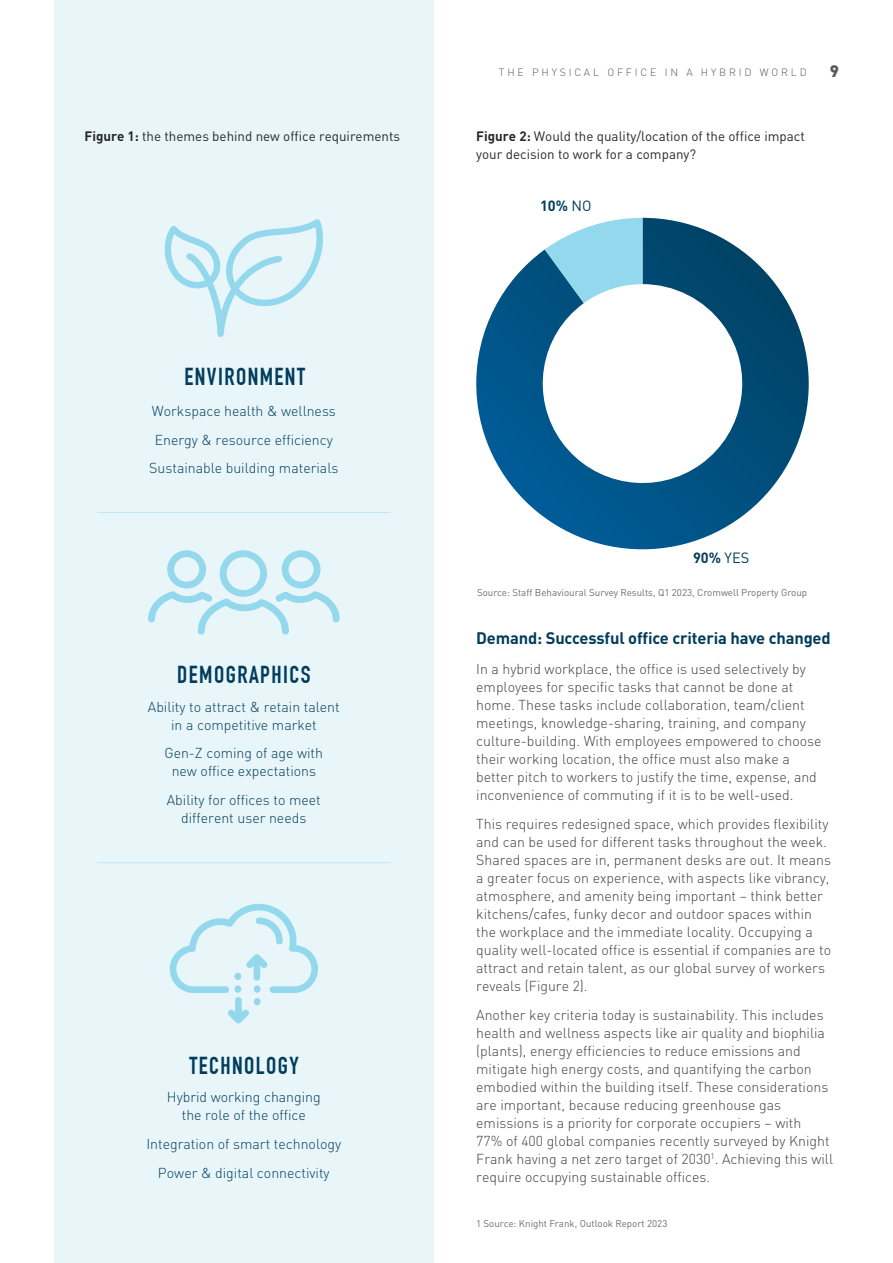
<style>
.page{position:relative;width:893px;height:1263px;background:#fff}
.page>*{position:absolute;margin:0;border:0;box-sizing:border-box;transform-origin:0 0}
.t1{font:700 24px "DIN Condensed";letter-spacing:.06em;color:#013c5b}
.t2{font:700 16.5px "DINOT";letter-spacing:-.01em;color:#013c5b}
.t3{font:900 16.5px "DIN";color:#58595b}
.t4{font:700 14.7px "DIN";color:#013c5b}
.t5{font:300 14.25px/18px "DIN";color:#414042}
.t6{font:300 14.25px/18px "DIN";color:#013c5b;text-align:center}
.t7{font:13.5px/18px "DIN";color:#292829}
.t8{font:300 10.5px "DINOT";letter-spacing:.27em;color:#58595b}
.t9{font:9.75px "DINOT";color:#6d6e71}
.s1{font-weight:700}
.s2{font-weight:400}
</style>
<div class="page">
<div style="left:54px;top:0;width:380px;height:1263px;background:#e8f6fa"></div>
<svg style="left:476px;top:218px;width:333px;height:331px"></svg>
<svg style="left:545px;top:218px;width:97px;height:85px"></svg>
<svg style="left:148px;top:550px;width:192px;height:85px"></svg>
<svg style="left:164px;top:219px;width:159px;height:118px"></svg>
<svg style="left:170px;top:904px;width:148px;height:119px"></svg>
<div style="left:235px;top:973px;width:6px;height:7px;background:#93d8ec;border-radius:3px"></div>
<div style="left:235px;top:985px;width:6px;height:8px;background:#93d8ec;border-radius:3px"></div>
<div style="left:254px;top:998px;width:6px;height:7px;background:#93d8ec;border-radius:3px"></div>
<div style="left:254px;top:985px;width:6px;height:8px;background:#93d8ec;border-radius:3px"></div>
<hr style="left:97px;top:512px;width:293px;height:1px;background:#68cef3">
<hr style="left:97px;top:862px;width:293px;height:1px;background:#68cef3">
<p class="t7" style="left:84px;top:127px;width:317px"><span class="s1">Figure 1:</span> the themes behind new office requirements</p>
<h1 class="t1" style="left:184px;top:363px;width:122px">ENVIRONMENT</h1>
<p class="t6" style="left:149px;top:397px;width:191px;line-height:28.7px">Workspace health &amp; wellness<br>Energy &amp; resource efficiency<br>Sustainable building materials</p>
<h1 class="t1" style="left:177px;top:661px;width:135px">DEMOGRAPHICS</h1>
<p class="t6" style="left:148px;top:697px;width:193px">Ability to attract &amp; retain talent in a competitive market</p>
<p class="t6" style="left:164px;top:744px;width:160px">Gen-Z coming of age with new office expectations</p>
<p class="t6" style="left:167px;top:791px;width:156px">Ability for offices to meet different user needs</p>
<h1 class="t1" style="left:189px;top:1051px;width:111px">TECHNOLOGY</h1>
<p class="t6" style="left:167px;top:1088px;width:155px">Hybrid working changing the role of the office</p>
<p class="t6" style="left:146px;top:1129px;width:196px;line-height:28.7px">Integration of smart technology<br>Power &amp; digital connectivity</p>
<p class="t8" style="left:499px;top:66px;width:309px">THE PHYSICAL OFFICE IN A HYBRID WORLD</p>
<p class="t3" style="left:830px;top:60px;width:11px">9</p>
<p class="t7" style="left:476px;top:127px;width:330px"><span class="s1">Figure 2:</span> Would the quality/location of the office impact your decision to work for a company?</p>
<p class="t4" style="left:540px;top:196px;width:53px">10% <span class="s2">NO</span></p>
<p class="t4" style="left:693px;top:548px;width:58px">90% <span class="s2">YES</span></p>
<p class="t9" style="left:477px;top:587px;width:332px">Source: Staff Behavioural Survey Results, Q1 2023, Cromwell Property Group</p>
<p class="t2" style="left:476px;top:627px;width:356px">Demand: Successful office criteria have changed</p>
<p class="t5" style="left:476px;top:660px;width:347px">In a hybrid workplace, the office is used selectively by employees for specific tasks that cannot be done at home. These tasks include collaboration, team/client meetings, knowledge-sharing, training, and company culture-building. With employees empowered to choose their working location, the office must also make a better pitch to workers to justify the time, expense, and inconvenience of commuting if it is to be well-used.</p>
<p class="t5" style="left:476px;top:815px;width:356px">This requires redesigned space, which provides flexibility and can be used for different tasks throughout the week.<br>Shared spaces are in, permanent desks are out. It means a greater focus on experience, with aspects like vibrancy, atmosphere, and amenity being important – think better kitchens/cafes, funky decor and outdoor spaces within the workplace and the immediate locality. Occupying a quality well-located office is essential if companies are to attract and retain talent, as our global survey of workers reveals (Figure 2).</p>
<p class="t5" style="left:476px;top:1005px;width:358px">Another key criteria today is sustainability. This includes health and wellness aspects like air quality and biophilia (plants), energy efficiencies to reduce emissions and mitigate high energy costs, and quantifying the carbon embodied within the building itself. These considerations are important, because reducing greenhouse gas emissions is a priority for corporate occupiers – with<br>77% of 400 global companies recently surveyed by Knight Frank having a net zero target of 2030<sup>1</sup>. Achieving this will require occupying sustainable offices.</p>
<p class="t9" style="left:476px;top:1217px;width:193px">1 Source: Knight Frank, Outlook Report 2023</p>
</div>
